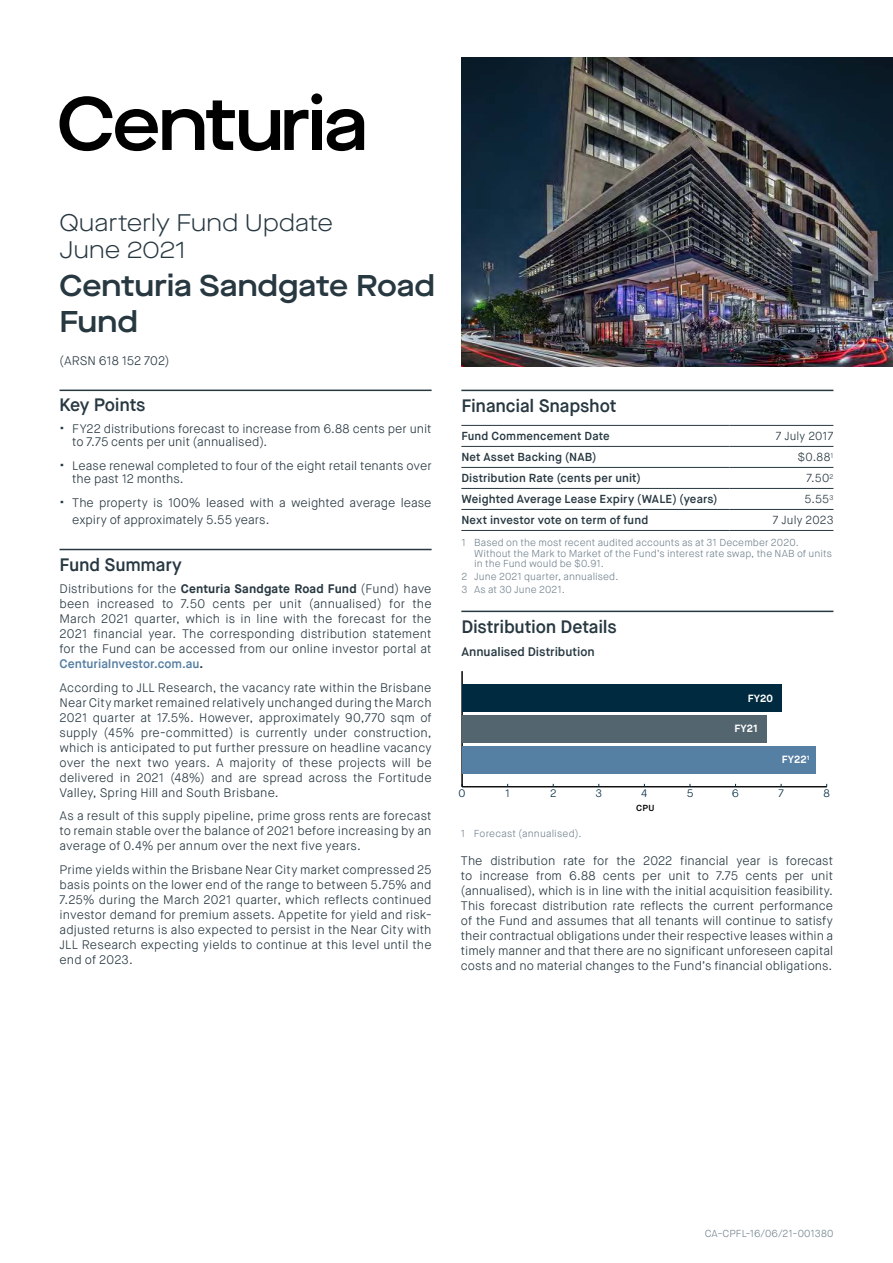
<style>
.page{position:relative;width:893px;height:1263px;background:#fff}
.page>*{position:absolute;margin:0;border:0;box-sizing:border-box;transform-origin:0 0}
.t1{font:600 30px/36px "Maison Neue Extended";color:#273841}
.t2{font:300 24px/27px "Maison Neue Extended";letter-spacing:.005em;color:#273841}
.t3{font:600 18px "Maison Neue";letter-spacing:-.015em;color:#273841}
.t4{font:300 12.3px/15px "Maison Neue";color:#273841;text-align:justify}
.t5{font:600 12.3px "Maison Neue";color:#273841}
.t6{font:600 11.7px "Maison Neue";letter-spacing:.01em;color:#273841}
.t7{font:300 11.7px "Maison Neue";letter-spacing:.015em;color:#273841}
.t8{font:300 10.8px "Maison Neue";color:#002a41;scale:1.04 1}
.t9{font:700 10.5px "Maison Neue";letter-spacing:.005em;color:#fff}
.t10{font:300 10.2px/10.8px "Maison Neue";letter-spacing:.01em;color:#73848f}
.t11{font:600 8.85px "Maison Neue";color:#000;scale:1.04 1}
.s1{font-weight:700;font-size:16.5px}
.s2{font-weight:700}
.s3{font-weight:600;color:#547da1}
</style>
<div class="page">
<hr style="left:60px;top:390px;width:372px;height:1px;background:#273841">
<hr style="left:60px;top:549px;width:372px;height:1px;background:#273841">
<hr style="left:461px;top:390px;width:372px;height:1px;background:#273841">
<hr style="left:461px;top:611px;width:372px;height:1px;background:#273841">
<hr style="left:461px;top:425px;width:269px;height:1px;background:#273841">
<hr style="left:730px;top:425px;width:103px;height:1px;background:#273841">
<hr style="left:461px;top:446px;width:269px;height:1px;background:#273841">
<hr style="left:730px;top:446px;width:103px;height:1px;background:#273841">
<hr style="left:461px;top:467px;width:269px;height:1px;background:#273841">
<hr style="left:730px;top:467px;width:103px;height:1px;background:#273841">
<hr style="left:461px;top:488px;width:269px;height:1px;background:#273841">
<hr style="left:730px;top:488px;width:103px;height:1px;background:#273841">
<hr style="left:461px;top:509px;width:269px;height:1px;background:#273841">
<hr style="left:730px;top:509px;width:103px;height:1px;background:#273841">
<hr style="left:461px;top:530px;width:269px;height:1px;background:#273841">
<hr style="left:730px;top:530px;width:103px;height:1px;background:#273841">
<img style="left:461px;top:57px;width:432px;height:310px">
<div style="left:312px;top:110px;width:10px;height:40px;background:#000"></div>
<svg style="left:326px;top:109px;width:38px;height:42px"></svg>
<div style="left:311px;top:93px;width:11px;height:11px;background:#000;border-radius:50%"></div>
<svg style="left:60px;top:96px;width:248px;height:55px"></svg>
<hr style="left:462px;top:786px;width:365px;height:1px;background:#000">
<hr style="left:462px;top:671px;width:1px;height:116px;background:#000">
<div style="left:462px;top:746px;width:353px;height:28px;background:#567fa4"></div>
<div style="left:462px;top:715px;width:305px;height:28px;background:#53656f"></div>
<div style="left:462px;top:684px;width:319px;height:28px;background:#002a40"></div>
<h2 class="t2" style="left:60px;top:212px;width:275px">Quarterly Fund Update<br>June 2021</h2>
<h1 class="t1" style="left:60px;top:270px;width:377px">Centuria Sandgate Road<br>Fund</h1>
<p class="t4" style="left:60px;top:354px;width:112px">(ARSN 618 152 702)</p>
<h3 class="t3" style="left:60px;top:397px;width:88px">Key Points</h3>
<p class="t4" style="left:72px;top:422px;width:361px;line-height:13.5px;text-indent:-13px"><span class="s1">·</span> FY22 distributions forecast to increase from 6.88 cents per unit to 7.75 cents per unit (annualised).</p>
<p class="t4" style="left:72px;top:460px;width:361px;line-height:13.5px;text-indent:-13px"><span class="s1">·</span> Lease renewal completed to four of the eight retail tenants over the past 12 months.</p>
<p class="t4" style="left:72px;top:495px;width:361px;line-height:16.5px;text-indent:-13px"><span class="s1">·</span> The property is 100% leased with a weighted average lease expiry of approximately 5.55 years.</p>
<h3 class="t3" style="left:60px;top:556px;width:124px">Fund Summary</h3>
<p class="t4" style="left:60px;top:582px;width:374px">Distributions for the <span class="s2">Centuria Sandgate Road Fund</span> (Fund) have been increased to 7.50 cents per unit (annualised) for the March 2021 quarter, which is in line with the forecast for the 2021 financial year. The corresponding distribution statement for the Fund can be accessed from our online investor portal at <span class="s3">CenturiaInvestor.com.au</span><span class="s2">.</span></p>
<p class="t4" style="left:60px;top:681px;width:374px">According to JLL Research, the vacancy rate within the Brisbane Near City market remained relatively unchanged during the March 2021 quarter at 17.5%. However, approximately 90,770 sqm of supply (45% pre-committed) is currently under construction, which is anticipated to put further pressure on headline vacancy over the next two years. A majority of these projects will be delivered in 2021 (48%) and are spread across the Fortitude Valley, Spring Hill and South Brisbane.</p>
<p class="t4" style="left:60px;top:809px;width:374px">As a result of this supply pipeline, prime gross rents are forecast to remain stable over the balance of 2021 before increasing by an average of 0.4% per annum over the next five years.</p>
<p class="t4" style="left:60px;top:863px;width:374px">Prime yields within the Brisbane Near City market compressed 25 basis points on the lower end of the range to between 5.75% and 7.25% during the March 2021 quarter, which reflects continued investor demand for premium assets. Appetite for yield and risk&shy;adjusted returns is also expected to persist in the Near City with JLL Research expecting yields to continue at this level until the end of 2023.</p>
<h3 class="t3" style="left:461px;top:397px;width:157px">Financial Snapshot</h3>
<p class="t6" style="left:461px;top:431px;width:150px">Fund Commencement Date</p>
<p class="t7" style="left:776px;top:431px;width:59px">7 July 2017</p>
<p class="t6" style="left:461px;top:452px;width:137px">Net Asset Backing (NAB)</p>
<p class="t7" style="left:797px;top:452px;width:37px">$0.88<sup>1</sup></p>
<p class="t6" style="left:461px;top:473px;width:181px">Distribution Rate (cents per unit)</p>
<p class="t7" style="left:806px;top:473px;width:28px">7.50<sup>2</sup></p>
<p class="t6" style="left:461px;top:494px;width:258px">Weighted Average Lease Expiry (WALE) (years)</p>
<p class="t7" style="left:804px;top:494px;width:31px">5.55<sup>3</sup></p>
<p class="t6" style="left:461px;top:515px;width:189px">Next investor vote on term of fund</p>
<p class="t7" style="left:773px;top:515px;width:62px">7 July 2023</p>
<p class="t10" style="left:474px;top:537px;width:359px;text-indent:-13px">1 Based on the most recent audited accounts as at 31 December 2020.<br>Without the Mark to Market of the Fund’s interest rate swap, the NAB of units in the Fund would be $0.91.</p>
<p class="t10" style="left:461px;top:571px;width:159px;line-height:13px">2 June 2021 quarter, annualised.<br>3 As at 30 June 2021.</p>
<h3 class="t3" style="left:461px;top:618px;width:157px">Distribution Details</h3>
<p class="t5" style="left:461px;top:646px;width:135px">Annualised Distribution</p>
<p class="t9" style="left:748px;top:692px;width:27px">FY20</p>
<p class="t9" style="left:735px;top:722px;width:25px">FY21</p>
<p class="t9" style="left:782px;top:753px;width:29px">FY22<sup>1</sup></p>
<p class="t8" style="left:459px;top:787px;width:8px">0</p>
<p class="t8" style="left:505px;top:787px;width:6px">1</p>
<p class="t8" style="left:550px;top:787px;width:8px">2</p>
<p class="t8" style="left:595px;top:787px;width:8px">3</p>
<p class="t8" style="left:641px;top:787px;width:8px">4</p>
<p class="t8" style="left:687px;top:787px;width:8px">5</p>
<p class="t8" style="left:732px;top:787px;width:8px">6</p>
<p class="t8" style="left:778px;top:787px;width:7px">7</p>
<p class="t8" style="left:823px;top:787px;width:8px">8</p>
<p class="t11" style="left:636px;top:803px;width:19px">CPU</p>
<p class="t10" style="left:461px;top:828px;width:122px">1 Forecast (annualised).</p>
<p class="t4" style="left:461px;top:854px;width:374px">The distribution rate for the 2022 financial year is forecast to increase from 6.88 cents per unit to 7.75 cents per unit (annualised), which is in line with the initial acquisition feasibility.<br>This forecast distribution rate reflects the current performance of the Fund and assumes that all tenants will continue to satisfy their contractual obligations under their respective leases within a timely manner and that there are no significant unforeseen capital costs and no material changes to the Fund’s financial obligations.</p>
<p class="t10" style="left:705px;top:1228px;width:130px">CA-CPFL-16/06/21-001380</p>
</div>
